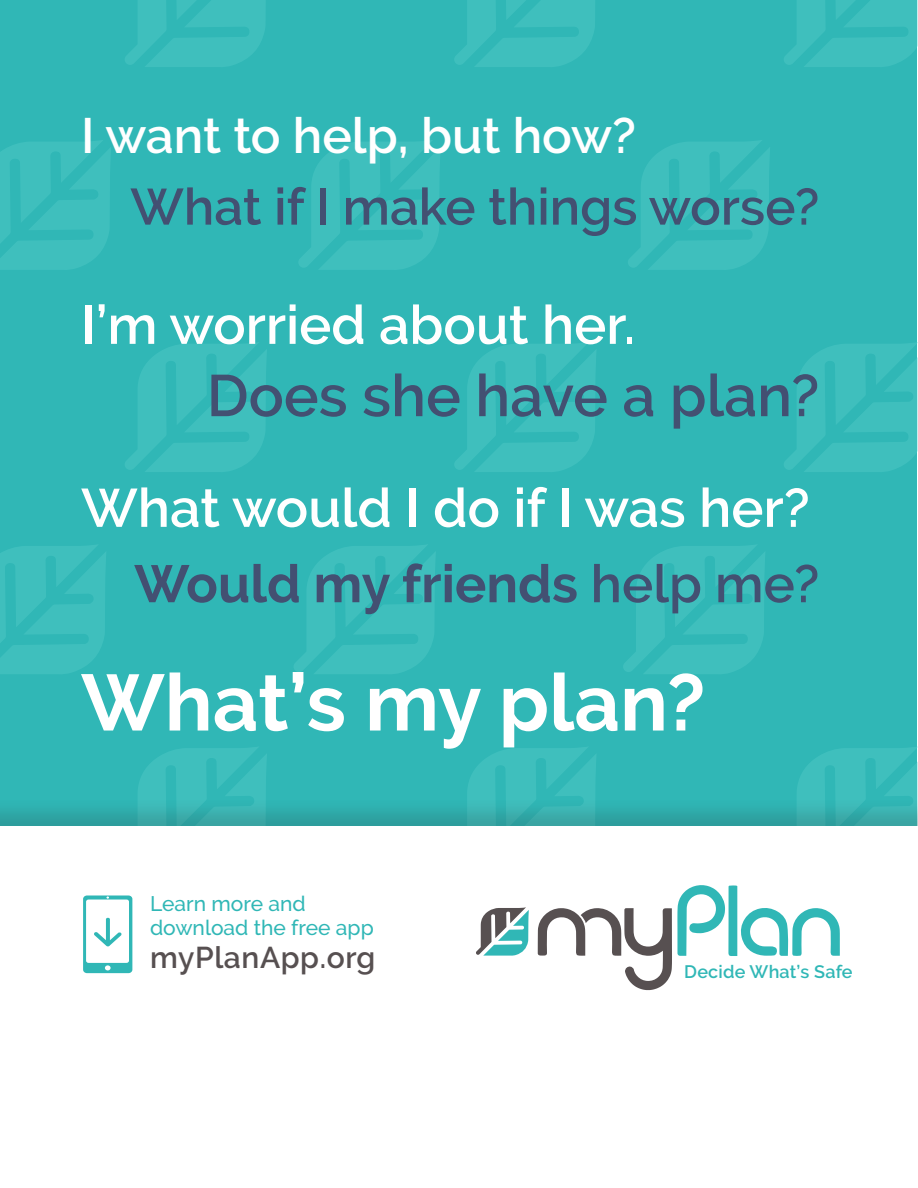
<style>
.page{position:relative;width:918px;height:1188px;background:#fff}
.page>*{position:absolute;margin:0;border:0;box-sizing:border-box;transform-origin:0 0}
.t1{font:700 79.5px "Raleway";color:#fff}
.t2{font:600 58.5px "Raleway";color:#435072}
.t3{font:600 54px "Raleway";color:#fff}
.t4{font:700 52.5px "Raleway";color:#435072}
.t5{font:600 51px "Raleway";color:#435072}
.t6{font:600 49.5px "Raleway";color:#fff}
.t7{font:600 30px "Raleway";letter-spacing:.02em;color:#575051}
.t8{font:500 21px/24px "Raleway";color:#30b7b6}
.t9{font:600 18px "Raleway";letter-spacing:.01em;color:#30b7b6}
.s1{font-weight:600}
</style>
<div class="page">
<svg style="left:538px;top:885px;width:302px;height:105px"></svg>
<svg style="left:476px;top:907px;width:53px;height:49px"></svg>
<div style="left:83px;top:896px;width:49px;height:77px;background:#30b7b6;border-radius:4px"></div>
<div style="left:86px;top:900px;width:43px;height:63px;background:#fff;border-radius:2px"></div>
<svg style="left:105px;top:965px;width:6px;height:5px"></svg>
<svg style="left:94px;top:918px;width:28px;height:28px"></svg>
<div style="left:1px;top:0;width:916px;height:846px;background:#30b7b6"></div>
<svg style="left:0;top:140px;width:111px;height:130px"></svg>
<svg style="left:299px;top:140px;width:141px;height:130px"></svg>
<svg style="left:628px;top:140px;width:142px;height:130px"></svg>
<svg style="left:125px;top:342px;width:142px;height:130px"></svg>
<svg style="left:454px;top:342px;width:142px;height:130px"></svg>
<svg style="left:784px;top:342px;width:134px;height:130px"></svg>
<svg style="left:0;top:544px;width:106px;height:131px"></svg>
<svg style="left:294px;top:545px;width:142px;height:129px"></svg>
<svg style="left:623px;top:545px;width:142px;height:129px"></svg>
<svg style="left:138px;top:747px;width:129px;height:50px"></svg>
<svg style="left:467px;top:747px;width:129px;height:50px"></svg>
<svg style="left:797px;top:746px;width:121px;height:51px"></svg>
<div style="left:0;top:797px;width:918px;height:88px;background:#231f20;opacity:.18"></div>
<div style="left:0;top:826px;width:918px;height:57px;background:#fff"></div>
<svg style="left:125px;top:0;width:141px;height:67px"></svg>
<svg style="left:454px;top:0;width:141px;height:67px"></svg>
<svg style="left:784px;top:0;width:134px;height:67px"></svg>
<p class="t6" style="left:81px;top:107px;width:557px">I want to help, but how?</p>
<p class="t5" style="left:130px;top:177px;width:691px">What if I make things worse?</p>
<p class="t3" style="left:81px;top:294px;width:556px">I’m worried about her.</p>
<p class="t2" style="left:207px;top:362px;width:614px">Does she have a plan?</p>
<p class="t3" style="left:81px;top:477px;width:730px">What would I do if I was her?</p>
<p class="t4" style="left:134px;top:554px;width:687px">Would my friends <span class="s1">help me?</span></p>
<p class="t1" style="left:81px;top:657px;width:626px">What’s my plan?</p>
<p class="t8" style="left:150px;top:891px;width:225px">Learn more and download the free app</p>
<p class="t7" style="left:150px;top:940px;width:227px">myPlanApp.org</p>
<p class="t9" style="left:684px;top:961px;width:170px">Decide What’s Safe</p>
</div>
